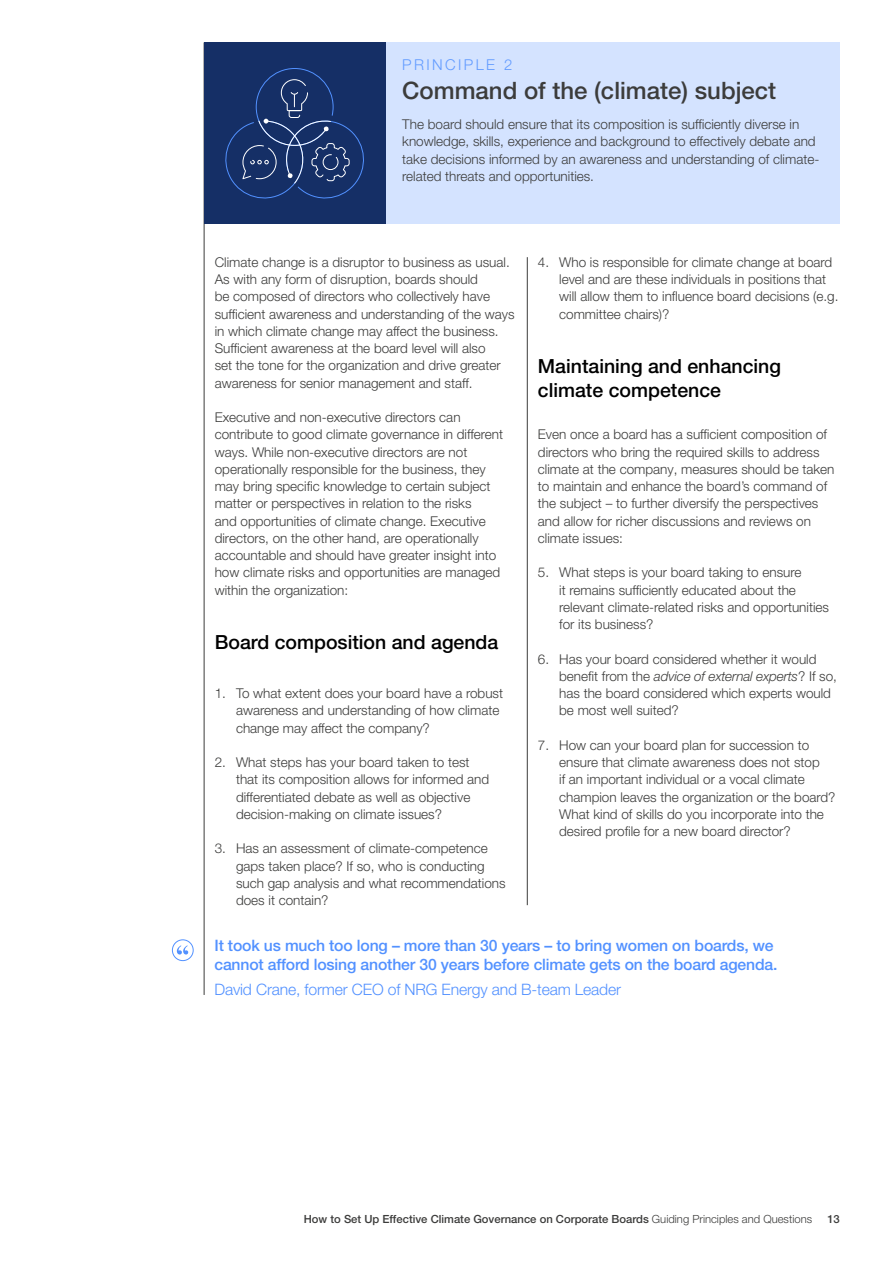
<style>
.page{position:relative;width:893px;height:1263px;background:#fff}
.page>*{position:absolute;margin:0;border:0;box-sizing:border-box;transform-origin:0 0}
.t1{font:500 24px "Helvetica Neue LT Pro";color:#3c3c3b}
.t2{font:500 19.5px/23.4px "Helvetica Neue LT Pro";color:#000}
.t3{font:500 15.75px/18.8px "Helvetica Neue LT Pro";letter-spacing:-.01em;color:#5291ff}
.t4{font:300 15.75px "Helvetica Neue LT Pro";letter-spacing:-.01em;color:#5291ff}
.t5{font:300 15px "Helvetica Neue LT Pro";letter-spacing:.16em;color:#639cff}
.t6{font:300 13.5px/17.2px "Helvetica Neue LT Pro";color:#3c3c3b}
.t7{font:500 11.25px "Helvetica Neue LT Pro";color:#3c3c3b}
.s1{font-style:italic}
.s2{font-weight:300}
</style>
<div class="page">
<hr style="left:204px;top:42px;width:1px;height:953px;background:#3c3c3b">
<hr style="left:527px;top:257px;width:1px;height:648px;background:#3c3c3b">
<div style="left:385px;top:43px;width:455px;height:181px;background:#d4e3ff"></div>
<div style="left:204px;top:42px;width:181px;height:182px;background:#152f66"></div>
<svg style="left:225px;top:68px;width:139px;height:131px"></svg>
<div style="left:172px;top:940px;width:21px;height:21px;border:1px solid #5291ff;border-radius:50%"></div>
<svg style="left:177px;top:945px;width:11px;height:9px"></svg>
<p class="t5" style="left:402px;top:56px;width:112px">PRINCIPLE 2</p>
<h1 class="t1" style="left:402px;top:76px;width:375px">Command of the (climate) subject</h1>
<p class="t6" style="left:402px;top:116px;width:419px">The board should ensure that its composition is sufficiently diverse in knowledge, skills, experience and background to effectively debate and take decisions informed by an awareness and understanding of climate&shy;related threats and opportunities.</p>
<p class="t6" style="left:215px;top:253px;width:301px">Climate change is a disruptor to business as usual.<br>As with any form of disruption, boards should<br>be composed of directors who collectively have sufficient awareness and understanding of the ways in which climate change may affect the business.<br>Sufficient awareness at the board level will also<br>set the tone for the organization and drive greater awareness for senior management and staff.</p>
<p class="t6" style="left:215px;top:408px;width:290px">Executive and non-executive directors can contribute to good climate governance in different ways. While non-executive directors are not operationally responsible for the business, they may bring specific knowledge to certain subject matter or perspectives in relation to the risks<br>and opportunities of climate change. Executive directors, on the other hand, are operationally accountable and should have greater insight into how climate risks and opportunities are managed within the organization:</p>
<h2 class="t2" style="left:215px;top:630px;width:285px">Board composition and agenda</h2>
<p class="t6" style="left:236px;top:684px;width:269px;text-indent:-21px">1. To what extent does your board have a robust awareness and understanding of how climate change may affect the company?</p>
<p class="t6" style="left:236px;top:753px;width:255px;text-indent:-21px">2. What steps has your board taken to test that its composition allows for informed and differentiated debate as well as objective decision-making on climate issues?</p>
<p class="t6" style="left:236px;top:840px;width:271px;text-indent:-21px">3. Has an assessment of climate-competence gaps taken place? If so, who is conducting such gap analysis and what recommendations does it contain?</p>
<p class="t6" style="left:559px;top:253px;width:281px;text-indent:-21px">4. Who is responsible for climate change at board level and are these individuals in positions that will allow them to influence board decisions (e.g. committee chairs)?</p>
<h2 class="t2" style="left:538px;top:354px;width:245px">Maintaining and enhancing climate competence</h2>
<p class="t6" style="left:538px;top:426px;width:298px">Even once a board has a sufficient composition of directors who bring the required skills to address climate at the company, measures should be taken to maintain and enhance the board’s command of the subject – to further diversify the perspectives and allow for richer discussions and reviews on climate issues:</p>
<p class="t6" style="left:559px;top:564px;width:271px;text-indent:-21px">5. What steps is your board taking to ensure<br>it remains sufficiently educated about the relevant climate-related risks and opportunities for its business?</p>
<p class="t6" style="left:559px;top:650px;width:279px;text-indent:-21px">6. Has your board considered whether it would benefit from the <span class="s1">advice of external experts</span>? If so, has the board considered which experts would be most well suited?</p>
<p class="t6" style="left:559px;top:736px;width:278px;text-indent:-21px">7. How can your board plan for succession to ensure that climate awareness does not stop<br>if an important individual or a vocal climate champion leaves the organization or the board?<br>What kind of skills do you incorporate into the desired profile for a new board director?</p>
<p class="t3" style="left:214px;top:936px;width:565px">It took us much too long – more than 30 years – to bring women on boards, we cannot afford losing another 30 years before climate gets on the board agenda.</p>
<p class="t4" style="left:214px;top:980px;width:408px">David Crane, former CEO of NRG Energy and B-team Leader</p>
<p class="t7" style="left:304px;top:1212px;width:510px">How to Set Up Effective Climate Governance on Corporate Boards <span class="s2">Guiding Principles and Questions</span></p>
<p class="t7" style="left:827px;top:1212px;width:14px">13</p>
</div>
